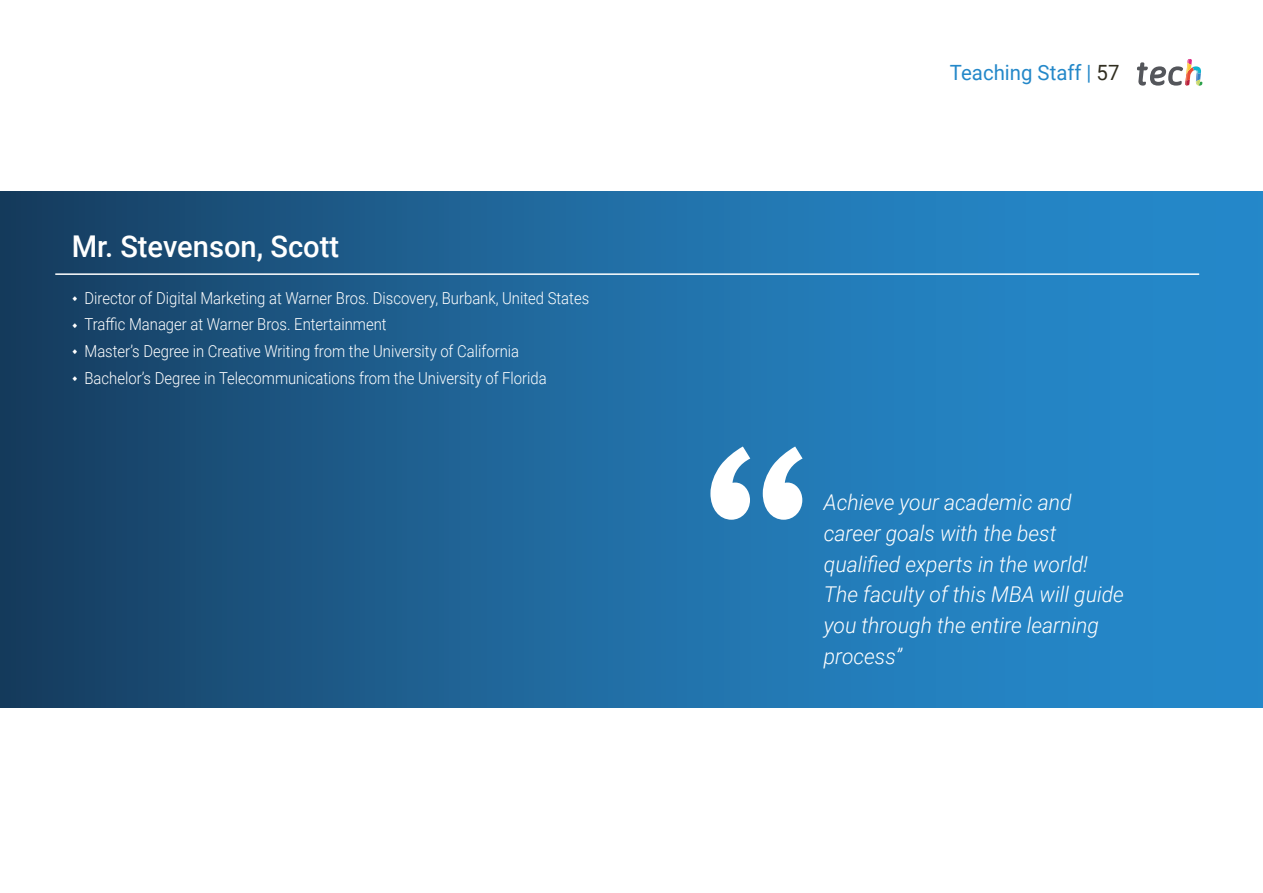
<style>
.page{position:relative;width:1263px;height:893px;background:#fff}
.page>*{position:absolute;margin:0;border:0;box-sizing:border-box;transform-origin:0 0}
.t1{font:500 30px "Roboto";color:#fff}
.t2{font:italic 300 21.75px/30.8px "Roboto";color:#fff}
.t3{font:21px "Roboto";color:#2488c9}
.t4{font:300 16.5px/26.7px "Roboto";color:#fff;scale:.9 1}
.s1{color:#312e20}
</style>
<div class="page">
<div style="left:0;top:191px;width:1263px;height:516px;background:linear-gradient(to right,#184267,#2793d9)"></div>
<hr style="left:55px;top:273px;width:1144px;height:2px;background:#fff">
<svg style="left:710px;top:446px;width:92px;height:74px"></svg>
<svg style="left:1137px;top:59px;width:65px;height:27px"></svg>
<svg style="left:73px;top:296px;width:4px;height:5px"></svg>
<svg style="left:73px;top:323px;width:4px;height:5px"></svg>
<svg style="left:73px;top:349px;width:4px;height:5px"></svg>
<svg style="left:73px;top:376px;width:4px;height:5px"></svg>
<h1 class="t1" style="left:72px;top:225px;width:269px">Mr. Stevenson, Scott</h1>
<p class="t4" style="left:85px;top:284px;width:562px">Director of Digital Marketing at Warner Bros. Discovery, Burbank, United States Traffic Manager at Warner Bros. Entertainment<br>Master’s Degree in Creative Writing from the University of California Bachelor’s Degree in Telecommunications from the University of Florida</p>
<p class="t3" style="left:950px;top:57px;width:171px">Teaching Staff | <span class="s1">57</span></p>
<h2 class="t2" style="left:824px;top:486px;width:302px">Achieve your academic and career goals with the best qualified experts in the world!<br>The faculty of this MBA will guide you through the entire learning process”</h2>
</div>
